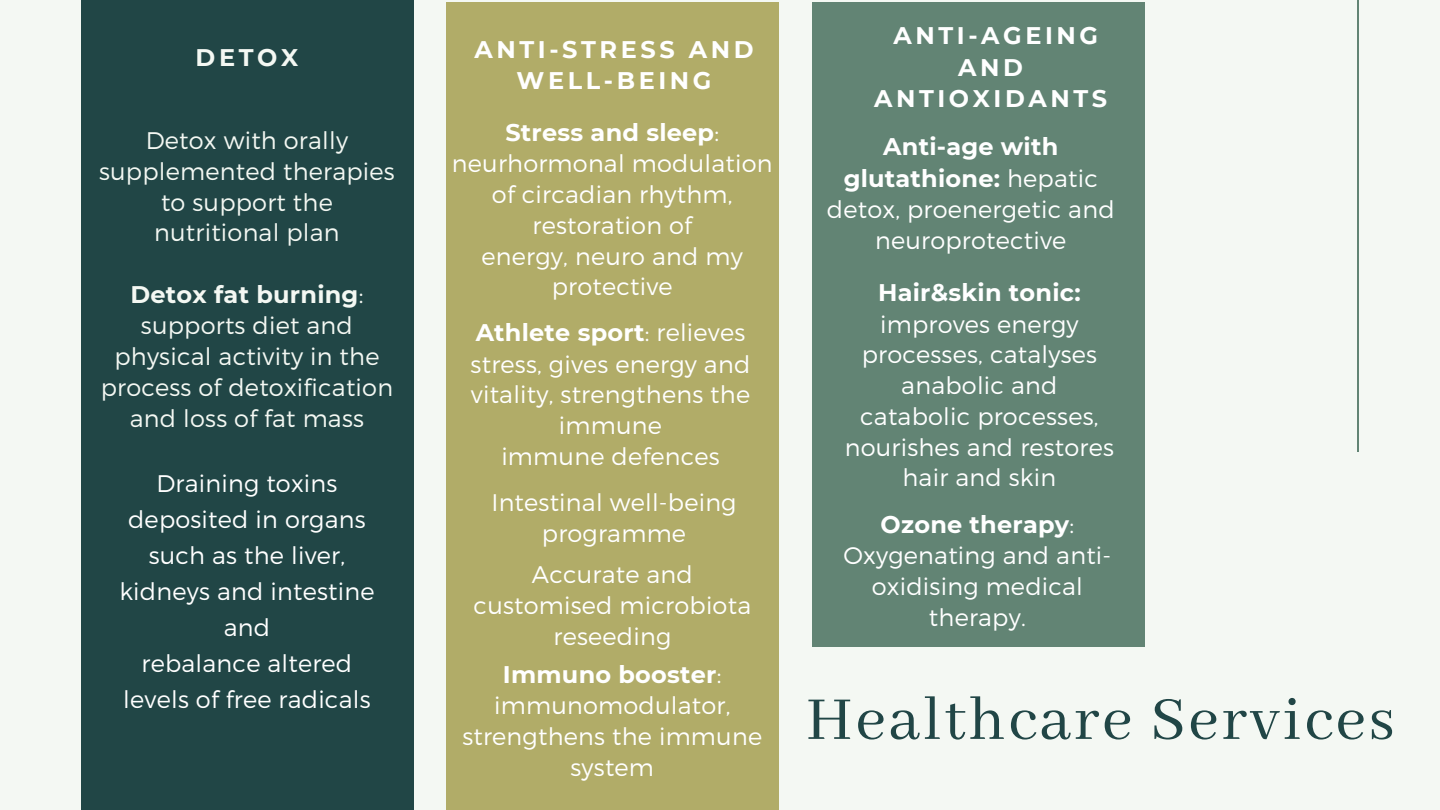
<style>
.page{position:relative;width:1440px;height:810px;background:#f4f8f3}
.page>*{position:absolute;margin:0;border:0;box-sizing:border-box;transform-origin:0 0}
.t1{font:67px "Abhaya Libre";letter-spacing:.04em;color:#214646}
.t2{font:300 24px/31px "Montserrat";letter-spacing:.01em;color:#fff;text-align:center}
.t3{font:300 24px/30.9px "Montserrat";letter-spacing:.01em;color:#f4f8f3;text-align:center}
.t4{font:700 24px/31.5px "Montserrat";letter-spacing:.15em;color:#fff;text-align:center}
.t5{font:700 24px "Montserrat";letter-spacing:.15em;color:#f4f8f3}
.s1{font-weight:700}
</style>
<div class="page">
<hr style="left:1357px;top:0;width:2px;height:452px;background:#628474">
<div style="left:81px;top:0;width:332px;height:810px;background:#214646"></div>
<div style="left:446px;top:2px;width:333px;height:808px;background:#b1ac68"></div>
<div style="left:812px;top:2px;width:332px;height:645px;background:#628474"></div>
<p class="t5" style="left:196px;top:43px;width:104px">DETOX</p>
<p class="t3" style="left:99px;top:124px;width:297px">Detox with orally supplemented therapies to support the nutritional plan</p>
<h2 class="t3" style="left:101px;top:278px;width:294px"><span class="s1">Detox fat burning</span>: supports diet and physical activity in the process of detoxification and loss of fat mass</h2>
<p class="t2" style="left:119px;top:464px;width:257px;line-height:36px">Draining toxins deposited in organs such as the liver, kidneys and intestine and</p>
<p class="t2" style="left:123px;top:644px;width:249px;line-height:36px">rebalance altered levels of free radicals</p>
<h2 class="t4" style="left:474px;top:33px;width:281px">ANTI-STRESS AND<br>WELL-BEING</h2>
<p class="t2" style="left:452px;top:116px;width:322px"><span class="s1">Stress and sleep</span>: neurhormonal modulation of circadian rhythm, restoration of</p>
<p class="t2" style="left:482px;top:239px;width:263px">energy, neuro and my protective</p>
<p class="t2" style="left:471px;top:316px;width:281px"><span class="s1">Athlete sport</span>: relieves stress, gives energy and vitality, strengthens the immune</p>
<h2 class="t2" style="left:501px;top:440px;width:220px">immune defences</h2>
<p class="t2" style="left:491px;top:486px;width:247px">Intestinal well-being programme</p>
<h1 class="t2" style="left:474px;top:558px;width:279px">Accurate and customised microbiota reseeding</h1>
<p class="t2" style="left:462px;top:658px;width:301px"><span class="s1">Immuno booster</span>: immunomodulator, strengthens the immune system</p>
<p class="t4" style="left:874px;top:20px;width:235px">ANTI-AGEING<br>AND<br>ANTIOXIDANTS</p>
<p class="t2" style="left:827px;top:130px;width:289px;line-height:31.5px"><span class="s1">Anti-age with glutathione:</span> hepatic detox, proenergetic and</p>
<p class="t2" style="left:875px;top:224px;width:193px">neuroprotective</p>
<p class="t2" style="left:862px;top:276px;width:237px"><span class="s1">Hair&amp;skin tonic: </span>improves energy processes, catalyses anabolic and</p>
<p class="t2" style="left:845px;top:400px;width:271px">catabolic processes, nourishes and restores hair and skin</p>
<p class="t2" style="left:843px;top:507px;width:269px"><span class="s1">Ozone therapy</span>:<br>Oxygenating and anti&shy;oxidising medical therapy.</p>
<p class="t1" style="left:806px;top:683px;width:590px">Healthcare Services</p>
</div>
